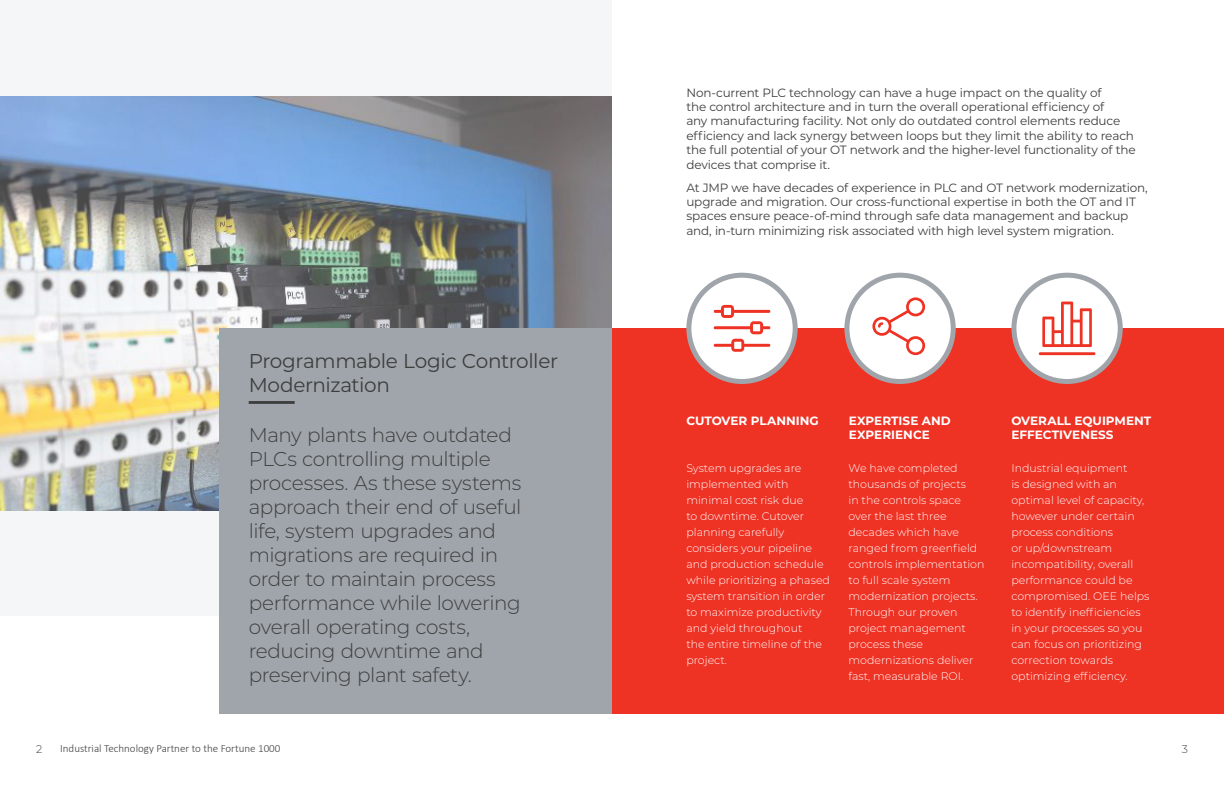
<style>
.page{position:relative;width:1224px;height:792px;background:#fff}
.page>*{position:absolute;margin:0;border:0;box-sizing:border-box;transform-origin:0 0}
.H_4_Light{font:300 20px/24px "Montserrat";letter-spacing:-.02em;color:#3e3e3f}
.H_4{font:20px/24px "Montserrat";letter-spacing:-.02em;color:#3e3e3f}
.H_5{font:12px/14.4px "Montserrat";letter-spacing:-.015em;color:#3e3e3f}
.H_6{font:700 12px/14.4px "Montserrat";color:#fff}
.BT{font:300 11px/16px "Montserrat";color:#fff}
.H_5-2{font:300 11px/16px "Montserrat";color:#fff}
.BT_copy{font:300 11px "Calibri";color:#3e3e3f}
.t1{font:300 11px "Montserrat";color:#3e3e3f}
</style>
<div class="page">
<div style="left:0;top:0;width:612px;height:616px;background:#f2f3f4"></div>
<img style="left:0;top:97px;width:612px;height:414px">
<div style="left:220px;top:328px;width:392px;height:386px;background:#9fa5aa"></div>
<div style="left:612px;top:328px;width:612px;height:386px;background:#ee3224"></div>
<hr style="left:249px;top:401px;width:46px;height:3px;background:#3e3e3f">
<div style="left:689px;top:275px;width:106px;height:106px;background:#fff;border-radius:50%"></div>
<div style="left:686px;top:273px;width:112px;height:111px;border:5px solid #9fa5aa;border-radius:50%"></div>
<div style="left:847px;top:275px;width:106px;height:106px;background:#fff;border-radius:50%"></div>
<div style="left:844px;top:273px;width:112px;height:111px;border:5px solid #9fa5aa;border-radius:50%"></div>
<div style="left:1014px;top:275px;width:106px;height:106px;background:#fff;border-radius:50%"></div>
<div style="left:1011px;top:273px;width:112px;height:111px;border:5px solid #9fa5aa;border-radius:50%"></div>
<svg style="left:714px;top:305px;width:56px;height:47px"></svg>
<svg style="left:1039px;top:302px;width:56px;height:53px"></svg>
<svg style="left:872px;top:297px;width:53px;height:58px"></svg>
<p class="H_4" style="left:249px;top:348px;width:311px">Programmable Logic Controller<br>Modernization</p>
<p class="H_4_Light" style="left:249px;top:423px;width:274px">Many plants have outdated<br>PLCs controlling multiple processes. As these systems approach their end of useful life, system upgrades and migrations are required in order to maintain process performance while lowering overall operating costs, reducing downtime and preserving plant safety.</p>
<p class="H_5" style="left:686px;top:85px;width:451px">Non-current PLC technology can have a huge impact on the quality of<br>the control architecture and in turn the overall operational efficiency of<br>any manufacturing facility. Not only do outdated control elements reduce efficiency and lack synergy between loops but they limit the ability to reach the full potential of your OT network and the higher-level functionality of the devices that comprise it.</p>
<p class="H_5" style="left:686px;top:180px;width:463px">At JMP we have decades of experience in PLC and OT network modernization, upgrade and migration. Our cross-functional expertise in both the OT and IT spaces ensure peace-of-mind through safe data management and backup and, in-turn minimizing risk associated with high level system migration.</p>
<p class="H_6" style="left:686px;top:413px;width:134px">CUTOVER PLANNING</p>
<p class="H_6" style="left:849px;top:413px;width:103px">EXPERTISE AND<br>EXPERIENCE</p>
<p class="H_6" style="left:1011px;top:413px;width:141px">OVERALL EQUIPMENT<br>EFFECTIVENESS</p>
<p class="BT" style="left:686px;top:460px;width:145px">System upgrades are implemented with minimal cost risk due<br>to downtime. Cutover planning carefully considers your pipeline and production schedule while prioritizing a phased system transition in order to maximize productivity and yield throughout<br>the entire timeline of the project.</p>
<p class="H_5-2" style="left:849px;top:460px;width:137px">We have completed thousands of projects<br>in the controls space over the last three decades which have ranged from greenfield controls implementation to full scale system modernization projects.<br>Through our proven project management process these modernizations deliver fast, measurable ROI.</p>
<p class="BT" style="left:1011px;top:460px;width:140px">Industrial equipment<br>is designed with an optimal level of capacity, however under certain process conditions<br>or up/downstream incompatibility, overall performance could be compromised. OEE helps to identify inefficiencies in your processes so you can focus on prioritizing correction towards optimizing efficiency.</p>
<p class="t1" style="left:36px;top:741px;width:8px">2</p>
<p class="BT_copy" style="left:60px;top:742px;width:222px">Industrial Technology Partner to the Fortune 1000</p>
<p class="t1" style="left:1182px;top:741px;width:8px">3</p>
</div>
